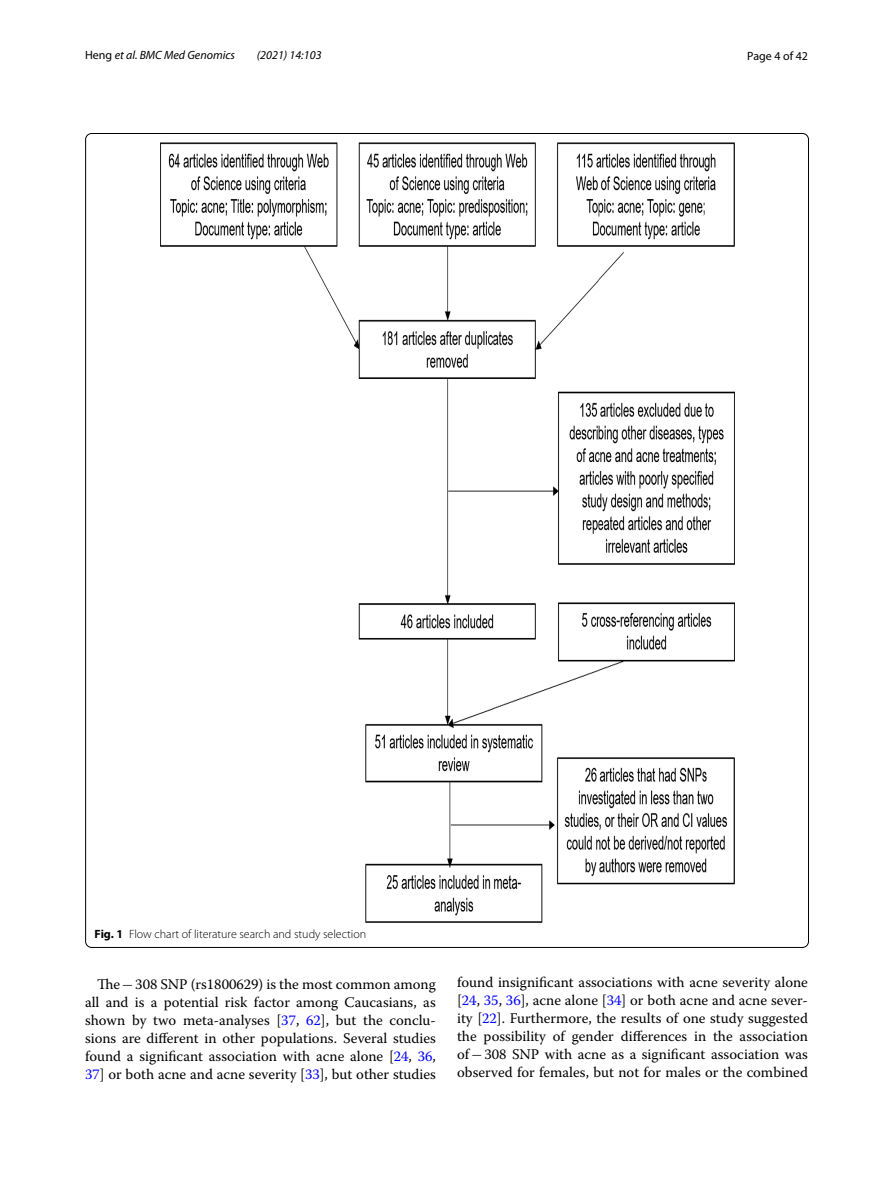
<style>
.page{position:relative;width:893px;height:1187px;background:#fff}
.page>*{position:absolute;margin:0;border:0;box-sizing:border-box;transform-origin:0 0}
.t1{font:14.7px/18px "Warnock Pro";color:#000;text-align:justify}
.t2{font:300 12px "Myriad Pro";color:#000}
.t3{font:italic 12px "Myriad Pro";color:#000}
.t4{font:12px "Myriad Pro";color:#000}
.s1{font-style:normal}
.s2{font-weight:700}
.s3{font-family:"MTSY"}
.s4{color:#00f}
</style>
<div class="page">
<img style="left:160px;top:142px;width:574px;height:780px">
<p class="t3" style="left:85px;top:48px;width:151px"><span class="s1">Heng</span> et al. BMC Med Genomics</p>
<p class="t3" style="left:257px;top:48px;width:66px">(2021) 14:103</p>
<p class="t4" style="left:747px;top:48px;width:62px">Page 4 of 42</p>
<p class="t2" style="left:95px;top:926px;width:273px"><span class="s2">Fig. 1</span> Flow chart of literature search and study selection</p>
<p class="t1" style="left:85px;top:975px;width:352px;text-indent:12px">The<span class="s3">−</span>308 SNP (rs1800629) is the most common among all and is a potential risk factor among Caucasians, as shown by two meta-analyses [<span class="s4">37</span>, <span class="s4">62</span>], but the conclu&shy;sions are different in other populations. Several studies found a significant association with acne alone [<span class="s4">24</span>, <span class="s4">36</span>, <span class="s4">37</span>] or both acne and acne severity [<span class="s4">33</span>], but other studies</p>
<p class="t1" style="left:457px;top:973px;width:352px">found insignificant associations with acne severity alone [<span class="s4">24</span>, <span class="s4">35</span>, <span class="s4">36</span>], acne alone [<span class="s4">34</span>] or both acne and acne sever&shy;ity [<span class="s4">22</span>]. Furthermore, the results of one study suggested the possibility of gender differences in the association of<span class="s3">−</span>308 SNP with acne as a significant association was observed for females, but not for males or the combined</p>
</div>
